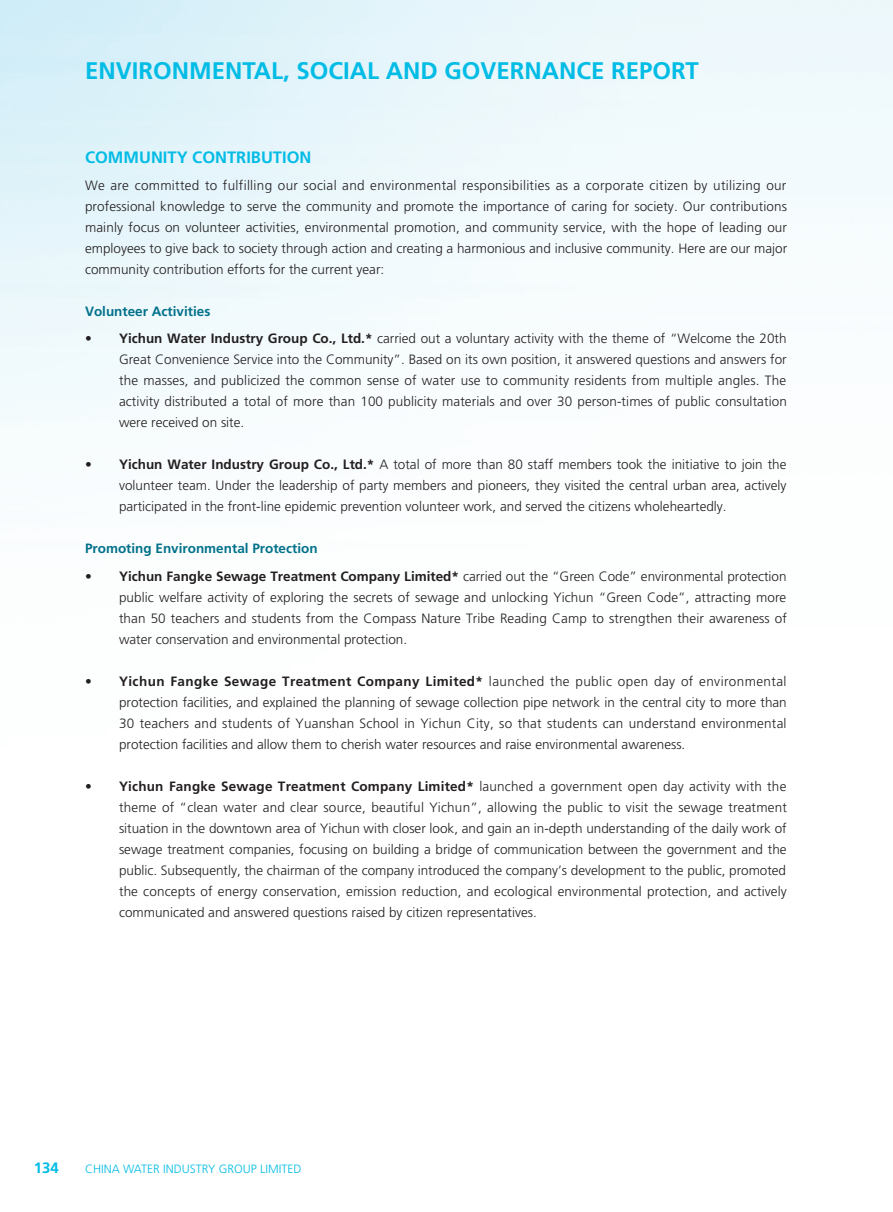
<style>
.page{position:relative;width:893px;height:1212px;background:#fff}
.page>*{position:absolute;margin:0;border:0;box-sizing:border-box;transform-origin:0 0}
.t1{font:700 24px "Frutiger LT Std";color:#02bce5}
._01_H1{font:700 16.5px "Frutiger LT Std";color:#02bce5}
.t2{font:700 15px "Frutiger LT Std";color:#02bce5}
._00_txt{font:300 13.5px/21px "Frutiger LT Std";color:#231f20;text-align:justify}
._02_H2{font:700 13.5px "Frutiger LT Std";color:#01718a}
.t3{font:300 12px "Frutiger LT Std";color:#02bce5}
.s1{font-weight:700}
</style>
<div class="page">
<h1 class="t1" style="left:85px;top:57px;width:615px">ENVIRONMENTAL, SOCIAL AND GOVERNANCE REPORT</h1>
<p class="_01_H1" style="left:85px;top:147px;width:228px">COMMUNITY CONTRIBUTION</p>
<p class="_00_txt" style="left:85px;top:175px;width:704px">We are committed to fulfilling our social and environmental responsibilities as a corporate citizen by utilizing our professional knowledge to serve the community and promote the importance of caring for society. Our contributions mainly focus on volunteer activities, environmental promotion, and community service, with the hope of leading our employees to give back to society through action and creating a harmonious and inclusive community. Here are our major community contribution efforts for the current year:</p>
<p class="_02_H2" style="left:85px;top:303px;width:127px">Volunteer Activities</p>
<p class="_00_txt" style="left:119px;top:328px;width:669px;text-indent:-34px"><span class="s1">• Yichun Water Industry Group Co., Ltd.*</span> carried out a voluntary activity with the theme of “Welcome the 20th Great Convenience Service into the Community”. Based on its own position, it answered questions and answers for the masses, and publicized the common sense of water use to community residents from multiple angles. The activity distributed a total of more than 100 publicity materials and over 30 person-times of public consultation were received on site.</p>
<p class="_00_txt" style="left:119px;top:454px;width:669px;text-indent:-34px"><span class="s1">• Yichun Water Industry Group Co., Ltd.*</span> A total of more than 80 staff members took the initiative to join the volunteer team. Under the leadership of party members and pioneers, they visited the central urban area, actively participated in the front-line epidemic prevention volunteer work, and served the citizens wholeheartedly.</p>
<p class="_02_H2" style="left:85px;top:541px;width:234px">Promoting Environmental Protection</p>
<p class="_00_txt" style="left:119px;top:566px;width:669px;text-indent:-34px"><span class="s1">• Yichun Fangke Sewage Treatment Company Limited*</span> carried out the “Green Code” environmental protection public welfare activity of exploring the secrets of sewage and unlocking Yichun “Green Code”, attracting more than 50 teachers and students from the Compass Nature Tribe Reading Camp to strengthen their awareness of water conservation and environmental protection.</p>
<p class="_00_txt" style="left:119px;top:671px;width:669px;text-indent:-34px"><span class="s1">• Yichun Fangke Sewage Treatment Company Limited*</span> launched the public open day of environmental protection facilities, and explained the planning of sewage collection pipe network in the central city to more than 30 teachers and students of Yuanshan School in Yichun City, so that students can understand environmental protection facilities and allow them to cherish water resources and raise environmental awareness.</p>
<p class="_00_txt" style="left:119px;top:776px;width:669px;text-indent:-34px"><span class="s1">• Yichun Fangke Sewage Treatment Company Limited*</span> launched a government open day activity with the theme of “clean water and clear source, beautiful Yichun”, allowing the public to visit the sewage treatment situation in the downtown area of Yichun with closer look, and gain an in-depth understanding of the daily work of sewage treatment companies, focusing on building a bridge of communication between the government and the public. Subsequently, the chairman of the company introduced the company’s development to the public, promoted the concepts of energy conservation, emission reduction, and ecological environmental protection, and actively communicated and answered questions raised by citizen representatives.</p>
<p class="t2" style="left:34px;top:1158px;width:27px">134</p>
<p class="t3" style="left:85px;top:1162px;width:218px">CHINA WATER INDUSTRY GROUP LIMITED</p>
</div>
